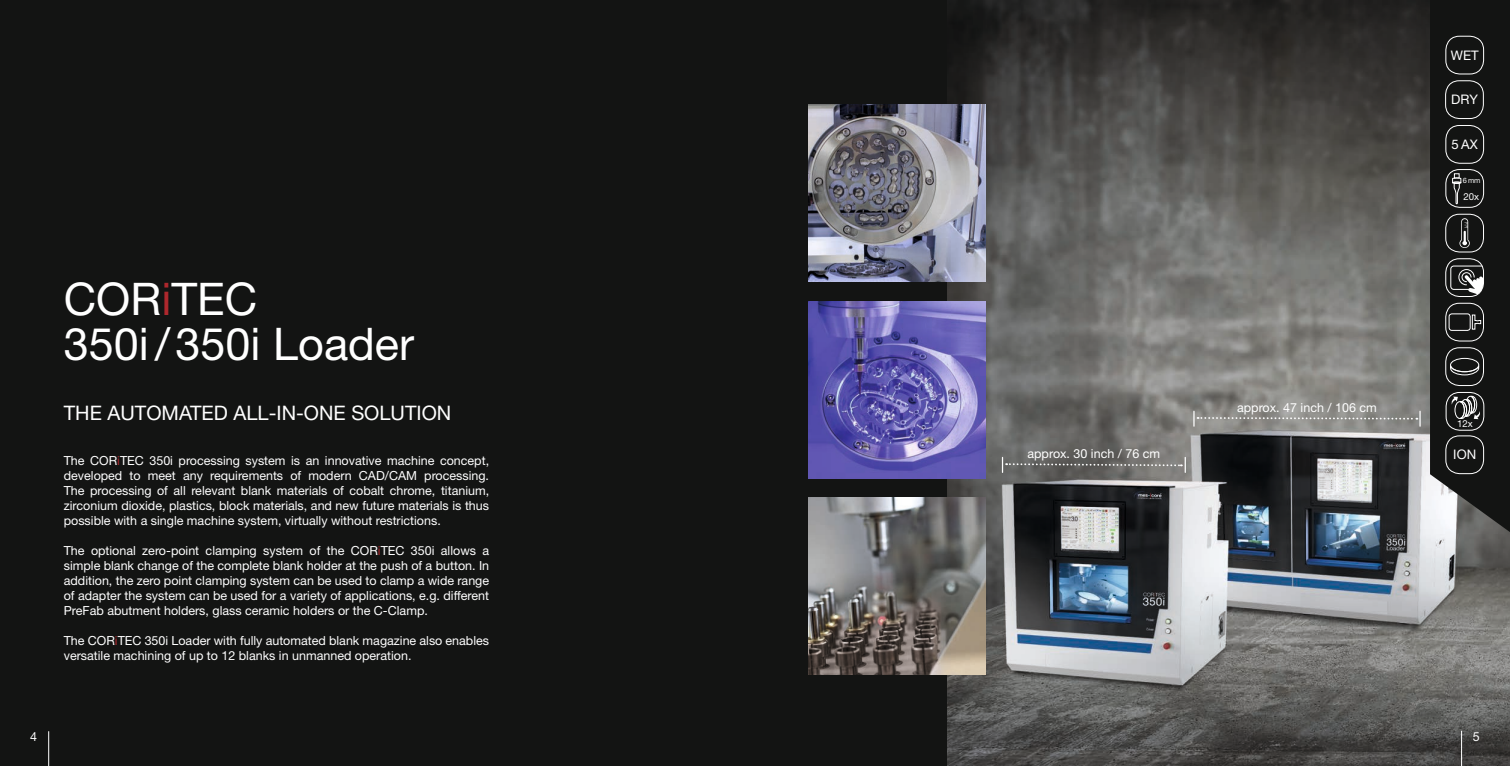
<style>
.page{position:relative;width:1510px;height:766px;background:#fff}
.page>*{position:absolute;margin:0;border:0;box-sizing:border-box;transform-origin:0 0}
.t1{font:45px/45px "Helvetica Neue LT Pro";color:#fff}
.t2{font:20px "Helvetica Neue LT Pro";color:#fff}
.t3{font:13.12px "Helvetica Neue LT Pro";color:#fff}
.t4{font:12.5px/15px "Helvetica Neue LT Pro";color:#fff;text-align:justify}
.t5{font:9.62px "Helvetica Neue LT Pro";color:#fff}
.t6{font:7.38px "Helvetica Neue LT Pro";color:#fff}
.s1{color:#ae282d}
</style>
<div class="page">
<img style="left:946px;top:0;width:563px;height:765px">
<div style="left:0;top:0;width:946px;height:765px;background:#131413"></div>
<hr style="left:48px;top:731px;width:1px;height:34px;background:#fff">
<hr style="left:1461px;top:730px;width:1px;height:35px;background:#fff">
<img style="left:808px;top:301px;width:177px;height:177px">
<img style="left:808px;top:497px;width:177px;height:177px">
<img style="left:808px;top:104px;width:177px;height:178px">
<svg style="left:1002px;top:457px;width:183px;height:15px;background:#71706e"></svg>
<svg style="left:1193px;top:411px;width:227px;height:15px;background:#94938f"></svg>
<svg style="left:1430px;top:0;width:79px;height:532px;background:#292a29"></svg>
<p class="t3" style="left:1450px;top:47px;width:29px">WET</p>
<p class="t3" style="left:1451px;top:91px;width:28px">DRY</p>
<p class="t3" style="left:1451px;top:136px;width:28px">5 AX</p>
<h1 class="t1" style="left:64px;top:275px;width:352px">COR<span class="s1">i</span>TEC<br>350i /350i Loader</h1>
<h2 class="t2" style="left:64px;top:400px;width:389px">THE AUTOMATED ALL-IN-ONE SOLUTION</h2>
<p class="t4" style="left:64px;top:452px;width:427px">The COR<span class="s1">i</span>TEC 350i processing system is an innovative machine concept, developed to meet any requirements of modern CAD/CAM processing.<br>The processing of all relevant blank materials of cobalt chrome, titanium, zirconium dioxide, plastics, block materials, and new future materials is thus possible with a single machine system, virtually without restrictions.</p>
<p class="t4" style="left:64px;top:542px;width:427px">The optional zero-point clamping system of the COR<span class="s1">i</span>TEC 350i allows a simple blank change of the complete blank holder at the push of a button. In addition, the zero point clamping system can be used to clamp a wide range of adapter the system can be used for a variety of applications, e.g. different PreFab abutment holders, glass ceramic holders or the C-Clamp.</p>
<p class="t4" style="left:64px;top:632px;width:427px">The COR<span class="s1">i</span>TEC 350i Loader with fully automated blank magazine also enables versatile machining of up to 12 blanks in unmanned operation.</p>
<p class="t6" style="left:1462px;top:176px;width:19px">6 mm</p>
<p class="t5" style="left:1463px;top:191px;width:17px">20x</p>
<p class="t4" style="left:1027px;top:446px;width:134px">approx. 30 inch / 76 cm</p>
<p class="t4" style="left:1237px;top:399px;width:141px">approx. 47 inch / 106 cm</p>
<p class="t5" style="left:1457px;top:418px;width:17px">12x</p>
<p class="t3" style="left:1453px;top:446px;width:24px">ION</p>
<p class="t4" style="left:30px;top:729px;width:8px">4</p>
<p class="t4" style="left:1472px;top:728px;width:8px">5</p>
</div>
